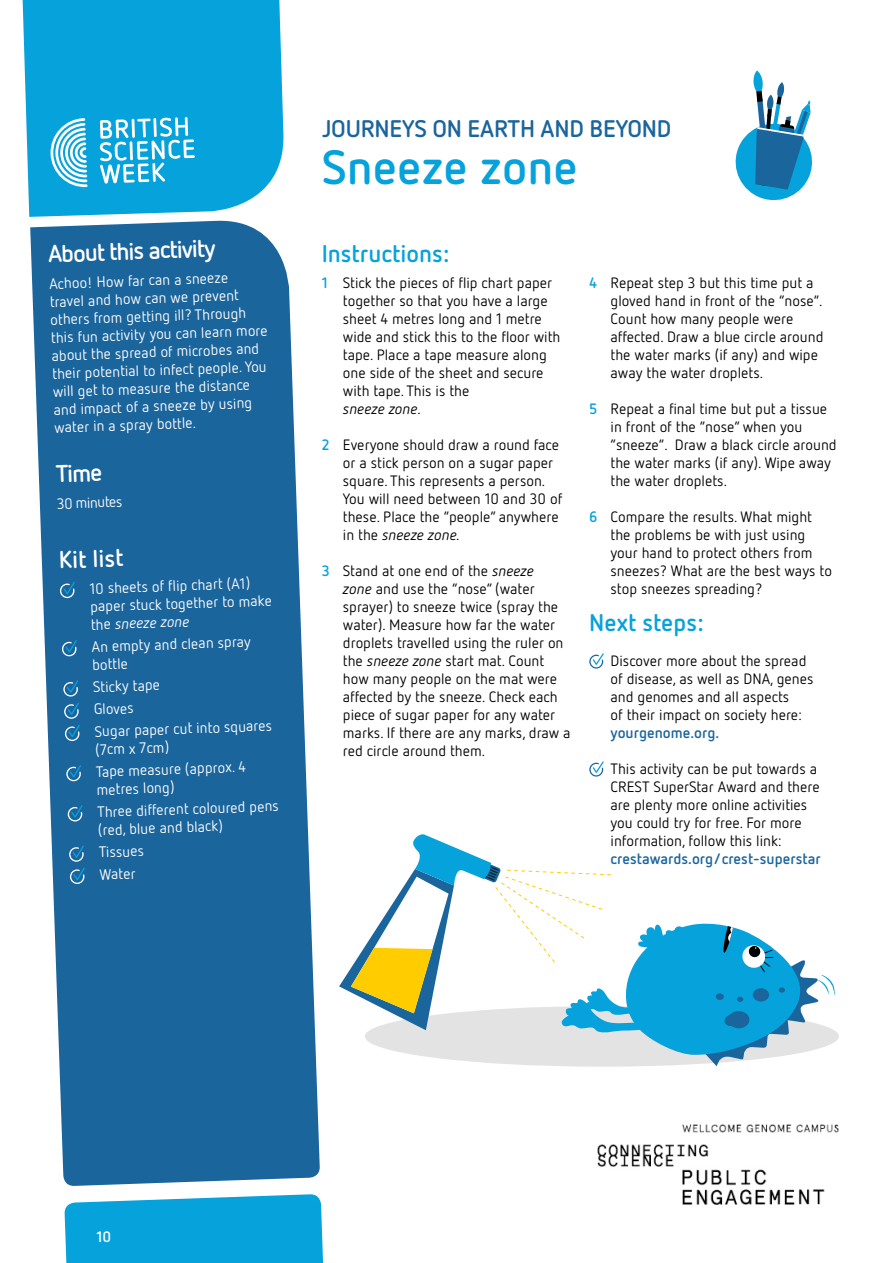
<style>
.page{position:relative;width:893px;height:1263px;background:#fff}
.page>*{position:absolute;margin:0;border:0;box-sizing:border-box;transform-origin:0 0}
.t1{font:700 48px "Netto OT";color:#06a2dc}
.t2{font:700 24px "Netto OT";color:#fff}
.t3{font:700 24px "Netto OT";letter-spacing:-.01em;color:#1b659d}
.t4{font:700 24px "Netto OT";color:#06a2dc}
.t5{font:15px/18px "Netto OT";color:#000}
.t6{font:15px/18px "Netto OT";color:#fff}
.t7{font:700 15px "Netto OT";color:#1b659d}
.t8{font:700 15px "Netto OT";color:#fff}
.s1{font-style:italic}
.s2{font-weight:700;color:#06a2dc}
</style>
<div class="page">
<svg style="left:22px;top:0;width:262px;height:217px;background:#17a8de"></svg>
<svg style="left:100px;top:117px;width:95px;height:67px"></svg>
<svg style="left:50px;top:118px;width:38px;height:70px"></svg>
<svg style="left:64px;top:1194px;width:260px;height:69px;background:#19a9de"></svg>
<svg style="left:30px;top:220px;width:290px;height:966px;background:#3b7bab"></svg>
<svg style="left:60px;top:582px;width:15px;height:16px"></svg>
<svg style="left:62px;top:640px;width:15px;height:16px"></svg>
<svg style="left:63px;top:680px;width:15px;height:17px"></svg>
<svg style="left:64px;top:703px;width:15px;height:16px"></svg>
<svg style="left:65px;top:725px;width:15px;height:16px"></svg>
<svg style="left:66px;top:765px;width:15px;height:16px"></svg>
<svg style="left:68px;top:805px;width:15px;height:17px"></svg>
<svg style="left:69px;top:845px;width:15px;height:17px"></svg>
<svg style="left:70px;top:868px;width:15px;height:16px"></svg>
<svg style="left:589px;top:653px;width:15px;height:15px"></svg>
<svg style="left:589px;top:761px;width:15px;height:15px"></svg>
<svg style="left:114px;top:833px;width:721px;height:234px"></svg>
<img style="left:597px;top:1125px;width:242px;height:80px">
<svg style="left:735px;top:70px;width:77px;height:131px"></svg>
<h2 class="t2" style="left:48px;top:239px;width:169px;rotate:-2deg">About this activity</h2>
<p class="t6" style="left:49px;top:274px;width:218px;rotate:-2deg">Achoo! How far can a sneeze travel and how can we prevent others from getting ill? Through this fun activity you can learn more about the spread of microbes and their potential to infect people. You will get to measure the distance and impact of a sneeze by using water in a spray bottle.</p>
<h2 class="t2" style="left:55px;top:459px;width:48px;rotate:-2deg">Time</h2>
<p class="t6" style="left:57px;top:494px;width:67px;rotate:-2deg">30 minutes</p>
<h2 class="t2" style="left:58px;top:545px;width:66px;rotate:-2deg">Kit list</h2>
<p class="t6" style="left:89px;top:579px;width:183px;rotate:-2deg">10 sheets of fl ip chart (A1) paper stuck together to make the <span class="s1">sneeze zone</span></p>
<p class="t6" style="left:91px;top:637px;width:161px;rotate:-2deg">An empty and clean spray bottle</p>
<p class="t6" style="left:93px;top:676px;width:179px;line-height:22.2px;rotate:-2deg">Sticky tape<br>Gloves<br>Sugar paper cut into squares</p>
<p class="t6" style="left:95px;top:738px;width:152px;line-height:22.2px;rotate:-2deg">(7cm x 7cm)<br>Tape measure (approx. 4</p>
<p class="t6" style="left:96px;top:778px;width:183px;line-height:22.2px;rotate:-2deg">metres long)<br>Three different coloured pens</p>
<p class="t6" style="left:98px;top:818px;width:126px;line-height:22.2px;rotate:-2deg">(red, blue and black)<br>Tissues<br>Water</p>
<h2 class="t3" style="left:322px;top:113px;width:351px">JOURNEYS ON EARTH AND BEYOND</h2>
<h1 class="t1" style="left:322px;top:137px;width:258px">Sneeze zone</h1>
<h2 class="t4" style="left:322px;top:239px;width:129px">Instructions:</h2>
<p class="t5" style="left:343px;top:273px;width:219px;text-indent:-21px"><span class="s2">1</span> Stick the pieces of flip chart paper together so that you have a large sheet 4 metres long and 1 metre wide and stick this to the floor with tape. Place a tape measure along one side of the sheet and secure with tape. This is the<br><span class="s1">sneeze zone</span>.</p>
<p class="t5" style="left:343px;top:435px;width:221px;text-indent:-21px"><span class="s2">2</span> Everyone should draw a round face or a stick person on a sugar paper square. This represents a person.<br>You will need between 10 and 30 of these. Place the “people” anywhere in the <span class="s1">sneeze zone.</span></p>
<p class="t5" style="left:343px;top:561px;width:229px;text-indent:-21px"><span class="s2">3</span> Stand at one end of the <span class="s1">sneeze<br>zone</span> and use the “nose” (water sprayer) to sneeze twice (spray the water). Measure how far the water droplets travelled using the ruler on the <span class="s1">sneeze zone</span> start mat. Count how many people on the mat were affected by the sneeze. Check each piece of sugar paper for any water marks. If there are any marks, draw a red circle around them.</p>
<p class="t5" style="left:611px;top:273px;width:214px;text-indent:-21px"><span class="s2">4</span> Repeat step 3 but this time put a gloved hand in front of the “nose”.<br>Count how many people were affected. Draw a blue circle around the water marks (if any) and wipe away the water droplets.</p>
<p class="t5" style="left:611px;top:399px;width:228px;text-indent:-21px"><span class="s2">5</span> Repeat a final time but put a tissue in front of the “nose” when you “sneeze”. Draw a black circle around the water marks (if any). Wipe away the water droplets.</p>
<p class="t5" style="left:611px;top:507px;width:223px;text-indent:-21px"><span class="s2">6</span> Compare the results. What might the problems be with just using your hand to protect others from sneezes? What are the best ways to stop sneezes spreading?</p>
<h2 class="t4" style="left:589px;top:607px;width:116px">Next steps:</h2>
<p class="t5" style="left:611px;top:651px;width:204px">Discover more about the spread of disease, as well as DNA, genes and genomes and all aspects<br>of their impact on society here:</p>
<p class="t7" style="left:611px;top:723px;width:110px">yourgenome.org.</p>
<p class="t5" style="left:611px;top:759px;width:211px">This activity can be put towards a<br>CREST SuperStar Award and there are plenty more online activities you could try for free. For more information, follow this link:</p>
<p class="t7" style="left:611px;top:849px;width:212px">crestawards.org/crest-superstar</p>
<p class="t8" style="left:97px;top:1227px;width:16px">10</p>
</div>
